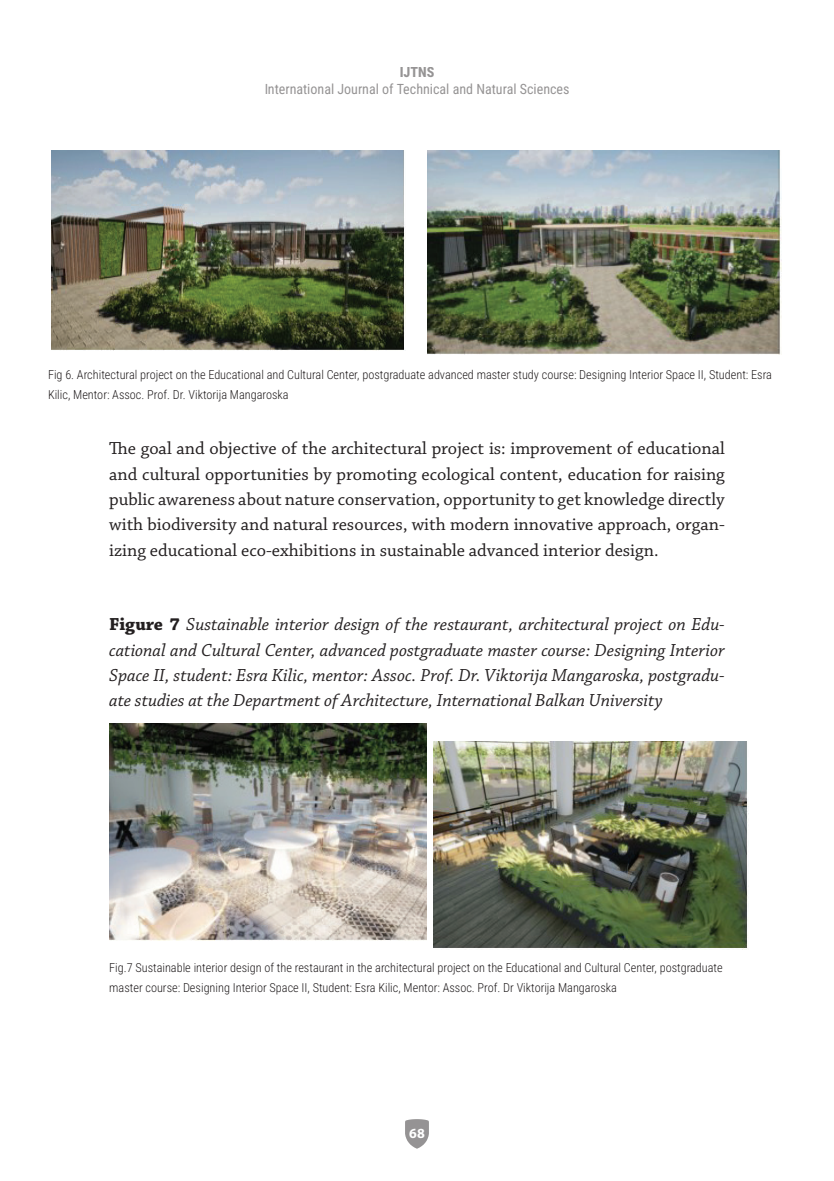
<style>
.page{position:relative;width:834px;height:1181px;background:#fff}
.page>*{position:absolute;margin:0;border:0;box-sizing:border-box;transform-origin:0 0}
.t1{font:18.38px/25.4px "Chaparral Pro";color:#231f20;text-align:justify}
.t2{font:italic 18.38px/25.4px "Chaparral Pro";color:#231f20;text-align:justify}
.t3{font:14px "Roboto Condensed";color:#231f20}
.t4{font:800 14px "Roboto Condensed";color:#231f20}
.t5{font:700 14px "Myriad Pro";color:#fff}
.t6{font:300 12.25px/20.1px "Roboto Condensed";color:#231f20}
.s1{font-weight:700;font-style:normal}
</style>
<div class="page">
<svg style="left:405px;top:1119px;width:24px;height:29px"></svg>
<img style="left:52px;top:151px;width:353px;height:199px">
<img style="left:427px;top:151px;width:354px;height:203px">
<img style="left:434px;top:741px;width:314px;height:208px">
<img style="left:109px;top:723px;width:318px;height:217px">
<p class="t4" style="left:399px;top:62px;width:36px">IJTNS</p>
<p class="t3" style="left:264px;top:79px;width:306px">International Journal of Technical and Natural Sciences</p>
<p class="t6" style="left:48px;top:364px;width:725px">Fig 6. Architectural project on the Educational and Cultural Center, postgraduate advanced master study course: Designing Interior Space II, Student: Esra<br>Kilic, Mentor: Assoc. Prof. Dr. Viktorija Mangaroska</p>
<p class="t1" style="left:109px;top:436px;width:617px">The goal and objective of the architectural project is: improvement of educational and cultural opportunities by promoting ecological content, education for raising public awareness about nature conservation, opportunity to get knowledge directly with biodiversity and natural resources, with modern innovative approach, organ&shy;izing educational eco-exhibitions in sustainable advanced interior design.</p>
<p class="t2" style="left:109px;top:612px;width:617px"><span class="s1">Figure 7</span> Sustainable interior design of the restaurant, architectural project on Edu&shy;cational and Cultural Center, advanced postgraduate master course: Designing Interior Space II, student: Esra Kilic, mentor: Assoc. Prof. Dr. Viktorija Mangaroska, postgradu&shy;ate studies at the Department of Architecture, International Balkan University</p>
<p class="t6" style="left:109px;top:957px;width:615px">Fig.7 Sustainable interior design of the restaurant in the architectural project on the Educational and Cultural Center, postgraduate master course: Designing Interior Space II, Student: Esra Kilic, Mentor: Assoc. Prof. Dr Viktorija Mangaroska</p>
<p class="t5" style="left:409px;top:1124px;width:17px">68</p>
</div>
